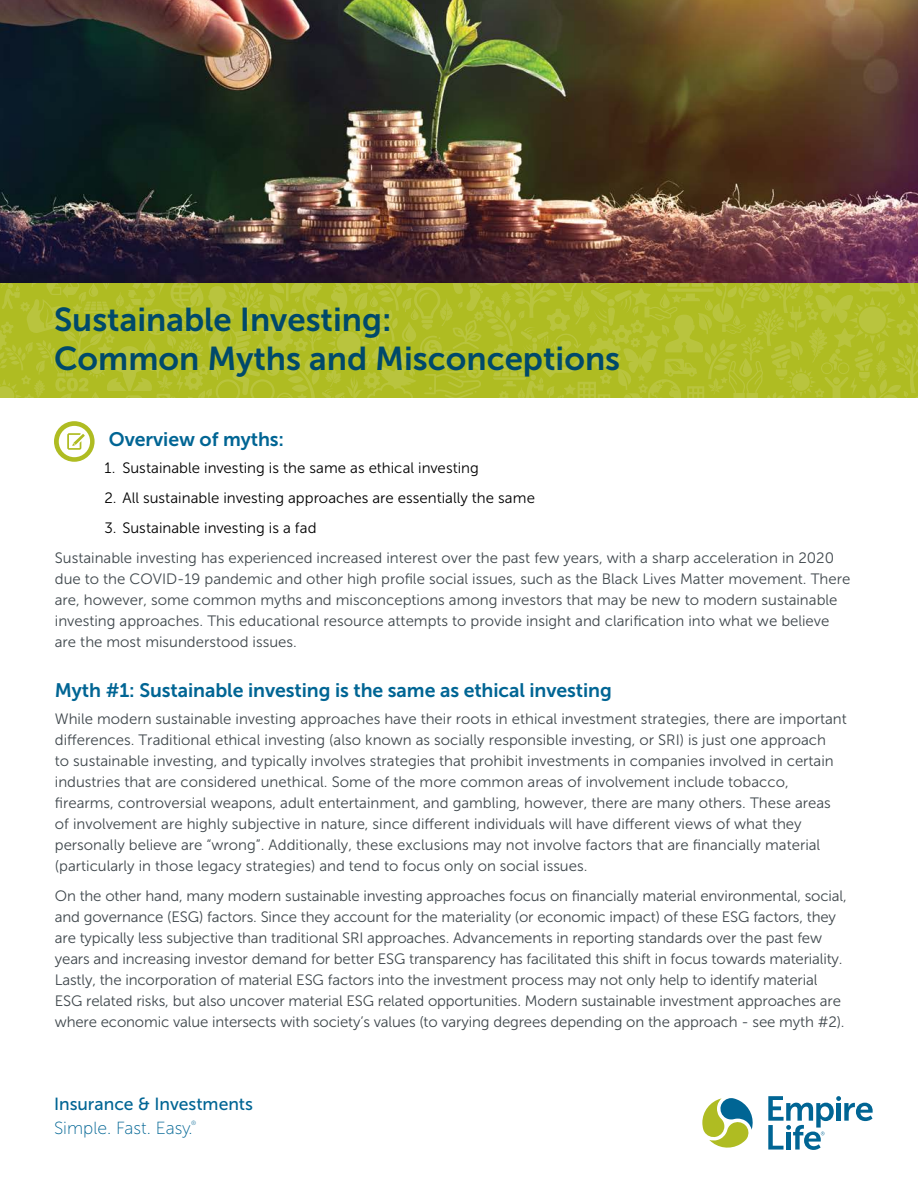
<style>
.page{position:relative;width:918px;height:1188px;background:#fff}
.page>*{position:absolute;margin:0;border:0;box-sizing:border-box;transform-origin:0 0}
.Heading_1{font:33px/39px "Museo Sans 700";color:#00496a}
.Heading_2{font:19.5px "Museo Sans 700";letter-spacing:-.005em;color:#006594}
.t1{font:17.55px "Museo Sans 500";color:#006594}
.t2{font:17.55px "Museo Sans 100";color:#006594}
.New_Brand_-_Body_Text_-_10_14pt{font:15px/21px "Museo Sans 300";color:#3f474c}
.t3{font:15px "Museo Sans 300";letter-spacing:.005em;color:#000}
.t4{font:6.15px "Museo Sans 100";color:#006594}
</style>
<div class="page">
<svg style="left:0;top:283px;width:918px;height:114px;background:#b2be2b"></svg>
<img style="left:0;top:0;width:918px;height:283px">
<svg style="left:54px;top:421px;width:41px;height:41px"></svg>
<div style="left:59px;top:426px;width:31px;height:31px;background:#fff;border-radius:50%"></div>
<svg style="left:67px;top:433px;width:18px;height:17px"></svg>
<svg style="left:702px;top:1098px;width:51px;height:50px"></svg>
<svg style="left:768px;top:1096px;width:105px;height:54px"></svg>
<h1 class="Heading_1" style="left:54px;top:300px;width:568px">Sustainable Investing:<br>Common Myths and Misconceptions</h1>
<h2 class="Heading_2" style="left:109px;top:429px;width:177px">Overview of myths:</h2>
<p class="t3" style="left:104px;top:460px;width:376px">1. Sustainable investing is the same as ethical investing</p>
<p class="t3" style="left:104px;top:490px;width:432px">2. All sustainable investing approaches are essentially the same</p>
<p class="t3" style="left:104px;top:520px;width:214px">3. Sustainable investing is a fad</p>
<p class="New_Brand_-_Body_Text_-_10_14pt" style="left:55px;top:548px;width:797px">Sustainable investing has experienced increased interest over the past few years, with a sharp acceleration in 2020 due to the COVID-19 pandemic and other high profile social issues, such as the Black Lives Matter movement. There are, however, some common myths and misconceptions among investors that may be new to modern sustainable investing approaches. This educational resource attempts to provide insight and clarification into what we believe are the most misunderstood issues.</p>
<h2 class="Heading_2" style="left:55px;top:680px;width:559px">Myth #1: Sustainable investing is the same as ethical investing</h2>
<p class="New_Brand_-_Body_Text_-_10_14pt" style="left:55px;top:709px;width:793px">While modern sustainable investing approaches have their roots in ethical investment strategies, there are important differences. Traditional ethical investing (also known as socially responsible investing, or SRI) is just one approach<br>to sustainable investing, and typically involves strategies that prohibit investments in companies involved in certain industries that are considered unethical. Some of the more common areas of involvement include tobacco, firearms, controversial weapons, adult entertainment, and gambling, however, there are many others. These areas of involvement are highly subjective in nature, since different individuals will have different views of what they personally believe are “wrong”. Additionally, these exclusions may not involve factors that are financially material (particularly in those legacy strategies) and tend to focus only on social issues.</p>
<p class="New_Brand_-_Body_Text_-_10_14pt" style="left:55px;top:886px;width:793px">On the other hand, many modern sustainable investing approaches focus on financially material environmental, social, and governance (ESG) factors. Since they account for the materiality (or economic impact) of these ESG factors, they are typically less subjective than traditional SRI approaches. Advancements in reporting standards over the past few years and increasing investor demand for better ESG transparency has facilitated this shift in focus towards materiality.<br>Lastly, the incorporation of material ESG factors into the investment process may not only help to identify material ESG related risks, but also uncover material ESG related opportunities. Modern sustainable investment approaches are where economic value intersects with society’s values (to varying degrees depending on the approach - see myth #2).</p>
<p class="t1" style="left:54px;top:1094px;width:201px">Insurance &amp; Investments</p>
<p class="t2" style="left:54px;top:1118px;width:140px">Simple. Fast. Easy.</p>
<p class="t4" style="left:191px;top:1120px;width:7px">®</p>
</div>
